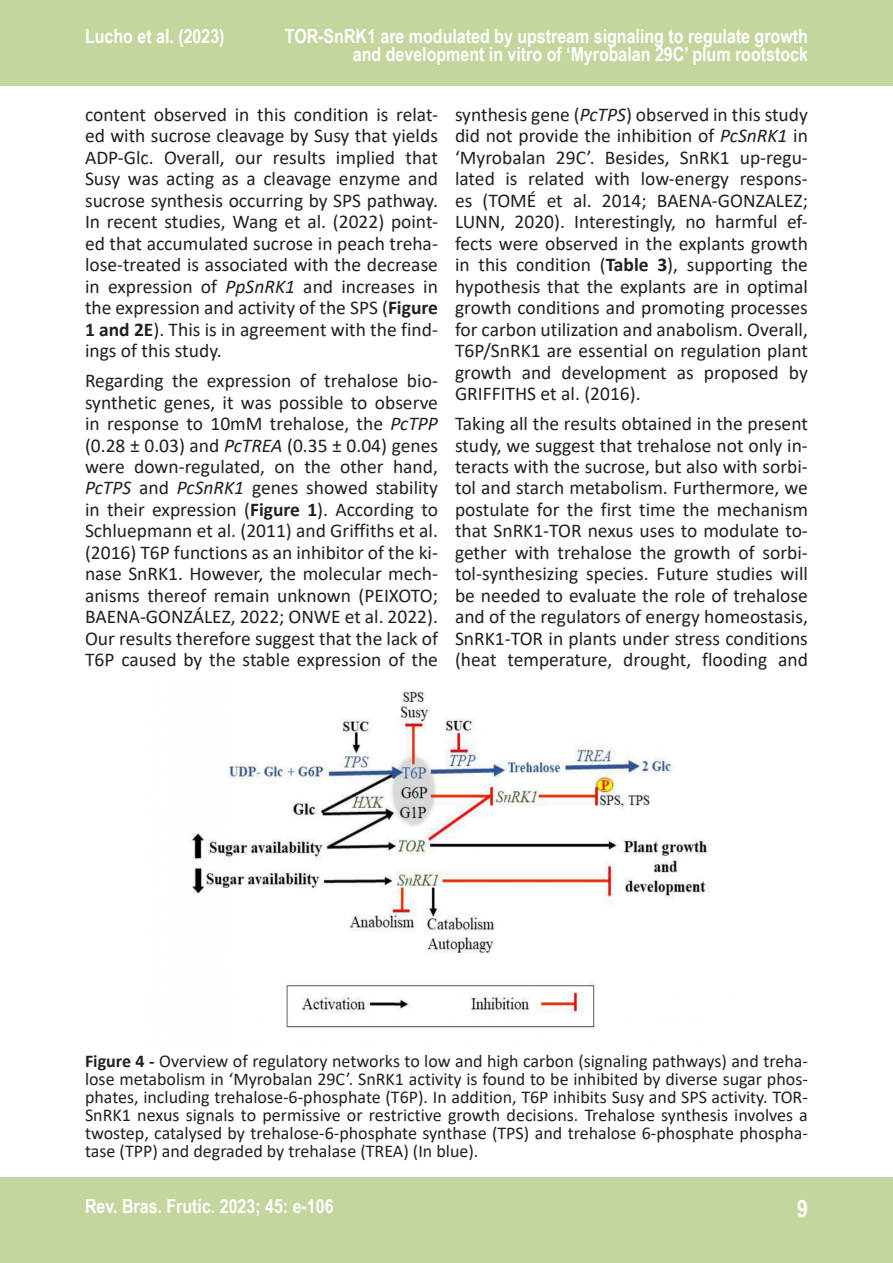
<style>
.page{position:relative;width:893px;height:1263px;background:#fff}
.page>*{position:absolute;margin:0;border:0;box-sizing:border-box;transform-origin:0 0}
.t1{font:700 24px "Arial Narrow";color:#fff}
.Corpo_de_texto{font:19.5px/21.5px "Calibri";color:#231f20;text-align:justify}
.t2{font:700 19.5px/18px "Arial Narrow";color:#fff;text-align:right}
.Título_Figuras{font:18px/18px "Calibri";color:#231f20;text-align:justify}
.s1{font-style:italic}
.s2{font-weight:700}
</style>
<div class="page">
<div style="left:0;top:0;width:893px;height:85px;background:#c3d69e"></div>
<div style="left:0;top:1178px;width:893px;height:85px;background:#c3d69e"></div>
<img style="left:192px;top:691px;width:517px;height:339px">
<p class="t2" style="left:85px;top:26px;width:141px">Lucho et al. (2023)</p>
<p class="t2" style="left:285px;top:26px;width:525px">TOR-SnRK1 are modulated by upstream signaling to regulate growth and development in vitro of ‘Myrobalan 29C’ plum rootstock</p>
<p class="Corpo_de_texto" style="left:85px;top:103px;width:354px">content observed in this condition is relat&shy;ed with sucrose cleavage by Susy that yields ADP-Glc. Overall, our results implied that Susy was acting as a cleavage enzyme and sucrose synthesis occurring by SPS pathway.<br>In recent studies, Wang et al. (2022) point&shy;ed that accumulated sucrose in peach treha&shy;lose-treated is associated with the decrease in expression of <span class="s1">PpSnRK1</span> and increases in the expression and activity of the SPS (<span class="s2">Figure 1 and 2E</span>). This is in agreement with the find&shy;ings of this study.</p>
<p class="Corpo_de_texto" style="left:85px;top:369px;width:354px">Regarding the expression of trehalose bio&shy;synthetic genes, it was possible to observe in response to 10mM trehalose, the <span class="s1">PcTPP </span>(0.28 ± 0.03) and <span class="s1">PcTREA</span> (0.35 ± 0.04) genes were down-regulated, on the other hand, <span class="s1">PcTPS</span> and <span class="s1">PcSnRK1</span> genes showed stability in their expression (<span class="s2">Figure 1</span>). According to Schluepmann et al. (2011) and Griffiths et al. (2016) T6P functions as an inhibitor of the ki&shy;nase SnRK1. However, the molecular mech&shy;anisms thereof remain unknown (PEIXOTO; BAENA-GONZÁLEZ, 2022; ONWE et al. 2022).<br>Our results therefore suggest that the lack of T6P caused by the stable expression of the</p>
<p class="Corpo_de_texto" style="left:455px;top:103px;width:354px">synthesis gene (<span class="s1">PcTPS</span>) observed in this study did not provide the inhibition of <span class="s1">PcSnRK1</span> in ‘Myrobalan 29C’. Besides, SnRK1 up-regu&shy;lated is related with low-energy respons&shy;es (TOMÉ et al. 2014; BAENA-GONZALEZ; LUNN, 2020). Interestingly, no harmful ef&shy;fects were observed in the explants growth in this condition (<span class="s2">Table 3</span>), supporting the hypothesis that the explants are in optimal growth conditions and promoting processes for carbon utilization and anabolism. Overall, T6P/SnRK1 are essential on regulation plant growth and development as proposed by GRIFFITHS et al. (2016).</p>
<p class="Corpo_de_texto" style="left:455px;top:412px;width:354px">Taking all the results obtained in the present study, we suggest that trehalose not only in&shy;teracts with the sucrose, but also with sorbi&shy;tol and starch metabolism. Furthermore, we postulate for the first time the mechanism that SnRK1-TOR nexus uses to modulate to&shy;gether with trehalose the growth of sorbi&shy;tol-synthesizing species. Future studies will be needed to evaluate the role of trehalose and of the regulators of energy homeostasis, SnRK1-TOR in plants under stress conditions (heat temperature, drought, flooding and</p>
<p class="Título_Figuras" style="left:85px;top:1051px;width:724px"><span class="s2">Figure 4 -</span> Overview of regulatory networks to low and high carbon (signaling pathways) and treha&shy;lose metabolism in ‘Myrobalan 29C’. SnRK1 activity is found to be inhibited by diverse sugar phos&shy;phates, including trehalose-6-phosphate (T6P). In addition, T6P inhibits Susy and SPS activity. TOR-SnRK1 nexus signals to permissive or restrictive growth decisions. Trehalose synthesis involves a twostep, catalysed by trehalose-6-phosphate synthase (TPS) and trehalose 6-phosphate phospha&shy;tase (TPP) and degraded by trehalase (TREA) (In blue).</p>
<p class="t2" style="left:85px;top:1196px;width:250px">Rev. Bras. Frutic. 2023; 45: e-106</p>
<p class="t1" style="left:797px;top:1190px;width:12px">9</p>
</div>
